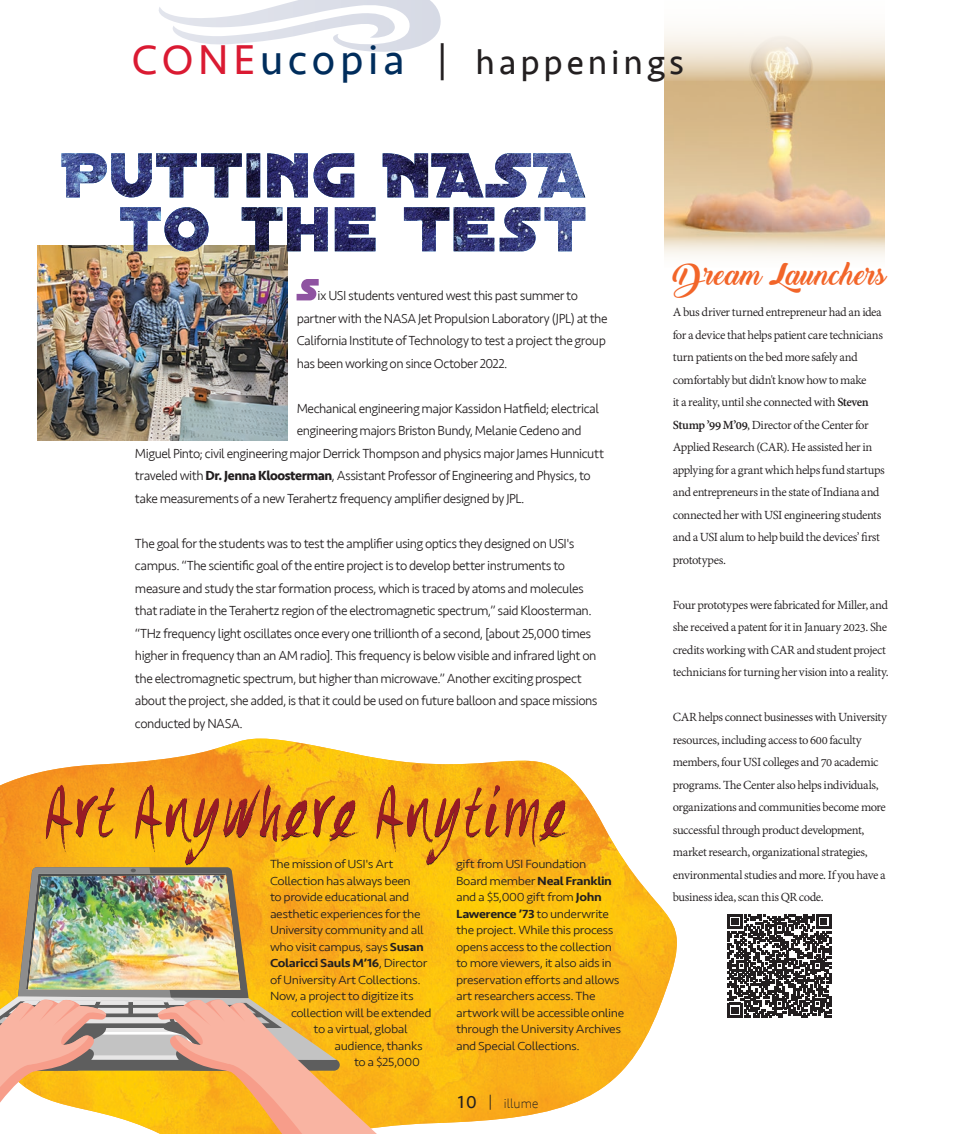
<style>
.page{position:relative;width:972px;height:1134px;background:#fff}
.page>*{position:absolute;margin:0;border:0;box-sizing:border-box;transform-origin:0 0}
.t1{font:70.5px "Painted";letter-spacing:.005em;color:#231f20}
.t2{font:35.25px "Seravek";letter-spacing:.11em;color:#231f20}
.t3{font:28.5px "Backto Black Demo";letter-spacing:.015em;color:#f26529}
.t4{font:300 13.5px/22.5px "Seravek";letter-spacing:-.035em;color:#231f20}
.t5{font:13.5px/22.5px "Adobe Devanagari";letter-spacing:-.03em;color:#231f20}
.t6{font:200 13.5px "Seravek";color:#231f20}
.t7{font:300 12.15px/16.5px "Seravek";letter-spacing:-.03em;color:#231f20;scale:1.11 1}
.s1{font-size:42.9px;color:#da1a32}
.s2{font-size:42.9px;color:#002d5c}
.s3{font-size:37.05px}
.s4{font-weight:700}
.s5{font-weight:500}
.s6{font-weight:400;font-size:18px}
.s7{font-weight:300;font-size:15px}
</style>
<div class="page">
<img style="left:664px;top:81px;width:221px;height:154px">
<svg style="left:664px;top:30px;width:221px;height:51px"></svg>
<img style="left:0;top:739px;width:677px;height:388px">
<img style="left:38px;top:246px;width:249px;height:195px">
<svg style="left:159px;top:0;width:282px;height:52px"></svg>
<svg style="left:728px;top:914px;width:103px;height:104px"></svg>
<img style="left:120px;top:207px;width:465px;height:44px">
<img style="left:62px;top:153px;width:523px;height:44px">
<svg style="left:0;top:867px;width:388px;height:267px;background:#e9b157"></svg>
<img style="left:28px;top:875px;width:212px;height:115px">
<svg style="left:664px;top:235px;width:221px;height:22px"></svg>
<svg style="left:297px;top:279px;width:22px;height:21px"></svg>
<h2 class="t2" style="left:132px;top:35px;width:554px"><span class="s1">CONE</span><span class="s2">ucopia</span> <span class="s3">|</span> happenings</h2>
<p class="t4" style="left:297px;top:285px;width:312px;text-indent:21px">ix USI students ventured west this past summer to partner with the NASA Jet Propulsion Laboratory (JPL) at the California Institute of Technology to test a project the group has been working on since October 2022.</p>
<p class="t4" style="left:297px;top:397px;width:304px">Mechanical engineering major Kassidon Hatfield; electrical</p>
<p class="t4" style="left:297px;top:420px;width:286px">engineering majors Briston Bundy, Melanie Cedeno and</p>
<p class="t4" style="left:135px;top:442px;width:471px">Miguel Pinto; civil engineering major Derrick Thompson and physics major James Hunnicutt</p>
<p class="t4" style="left:135px;top:465px;width:457px">traveled with <span class="s4">Dr. Jenna Kloosterman</span>, Assistant Professor of Engineering and Physics, to</p>
<p class="t4" style="left:135px;top:487px;width:391px">take measurements of a new Terahertz frequency amplifier designed by JPL.</p>
<p class="t4" style="left:135px;top:532px;width:464px">The goal for the students was to test the amplifier using optics they designed on USI's campus. “The scientific goal of the entire project is to develop better instruments to measure and study the star formation process, which is traced by atoms and molecules that radiate in the Terahertz region of the electromagnetic spectrum,” said Kloosterman. “THz frequency light oscillates once every one trillionth of a second, [about 25,000 times higher in frequency than an AM radio]. This frequency is below visible and infrared light on the electromagnetic spectrum, but higher than microwave.” Another exciting prospect about the project, she added, is that it could be used on future balloon and space missions conducted by NASA.</p>
<h1 class="t1" style="left:45px;top:779px;width:525px">Art Anywhere Anytime</h1>
<p class="t7" style="left:270px;top:856px;width:143px">The mission of USI's Art<br>Collection has always been<br>to provide educational and aesthetic experiences for the<br>University community and all who visit campus, says <span class="s5">Susan<br>Colaricci Sauls M’16</span>, Director of University Art Collections.<br>Now, a project to digitize its</p>
<p class="t7" style="left:291px;top:1005px;width:128px;text-align:center">collection will be extended to a virtual, global</p>
<p class="t7" style="left:335px;top:1038px;width:81px;text-align:right">audience, thanks to a $25,000</p>
<p class="t7" style="left:456px;top:856px;width:153px">gift from USI Foundation<br>Board member <span class="s5">Neal Franklin </span>and a $5,000 gift from <span class="s5">John<br>Lawerence ’73</span> to underwrite the project. While this process opens access to the collection to more viewers, it also aids in preservation efforts and allows art researchers access. The artwork will be accessible online through the University Archives and Special Collections.</p>
<p class="t6" style="left:458px;top:1095px;width:82px"><span class="s6">10</span> <span class="s7">|</span> illume</p>
<h3 class="t3" style="left:673px;top:258px;width:215px">Dream Launchers</h3>
<p class="t5" style="left:673px;top:302px;width:213px">A bus driver turned entrepreneur had an idea for a device that helps patient care technicians turn patients on the bed more safely and comfortably but didn't know how to make<br>it a reality, until she connected with <span class="s4">Steven Stump ’99 M’09</span>, Director of the Center for Applied Research (CAR). He assisted her in applying for a grant which helps fund startups and entrepreneurs in the state of Indiana and connected her with USI engineering students and a USI alum to help build the devices’ first prototypes.</p>
<p class="t5" style="left:673px;top:595px;width:217px">Four prototypes were fabricated for Miller, and she received a patent for it in January 2023. She credits working with CAR and student project technicians for turning her vision into a reality.</p>
<p class="t5" style="left:673px;top:707px;width:216px">CAR helps connect businesses with University resources, including access to 600 faculty members, four USI colleges and 70 academic programs. The Center also helps individuals, organizations and communities become more successful through product development, market research, organizational strategies, environmental studies and more. If you have a business idea, scan this QR code.</p>
</div>
